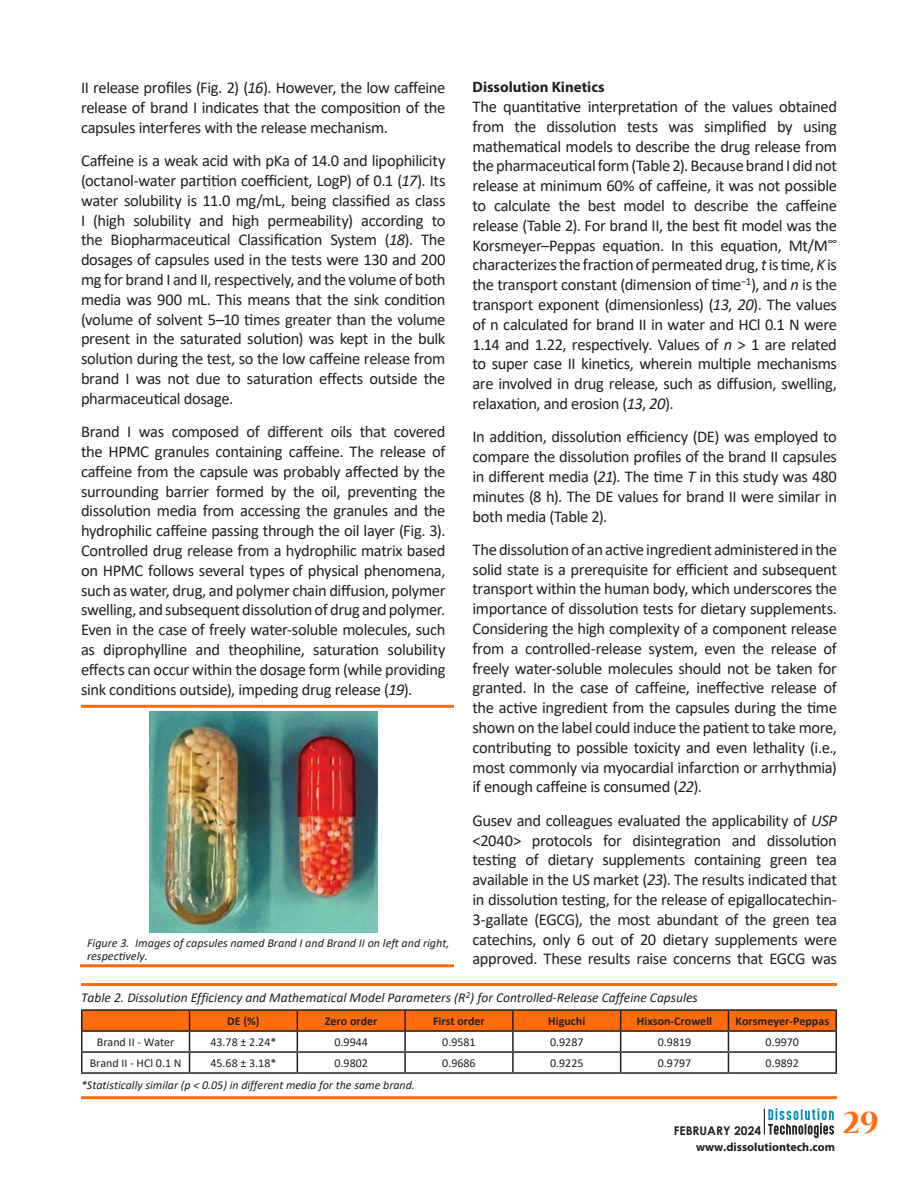
<style>
.page{position:relative;width:918px;height:1188px;background:#fff}
.page>*{position:absolute;margin:0;border:0;box-sizing:border-box;transform-origin:0 0}
.t1{font:700 36px "Nueva Std";color:#ff6b0d}
.BODY_COPY{font:16.5px/19.8px "Calibri";letter-spacing:-.02em;color:#231f20;text-align:justify}
.Header_2{font:700 15px "Myriad Pro";color:#231f20}
.Calendar-Event{font:italic 13.5px "Calibri";color:#231f20}
.t2{font:italic 12.15px/12.9px "Calibri";color:#231f20}
.Calendar-Event-2{font:12px "Calibri";color:#231f20}
.Calendar-Event-3{font:700 12px "Calibri";color:#231f20}
.Calendar-Event-4{font:italic 12px "Calibri";color:#231f20}
.t3{font:700 12px "Myriad Pro";color:#231f20}
.t4{font:700 12px "Century Gothic";color:#231f20}
.s1{font-style:italic}
</style>
<div class="page">
<svg style="left:764px;top:1108px;width:70px;height:30px"></svg>
<hr style="left:81px;top:705px;width:373px;height:3px;background:#ff6b0d">
<hr style="left:80px;top:964px;width:374px;height:3px;background:#ff6b0d">
<img style="left:150px;top:712px;width:227px;height:220px">
<hr style="left:81px;top:983px;width:756px;height:3px;background:#ff6b0d">
<hr style="left:81px;top:1009px;width:109px;height:2px;background:#231f20">
<hr style="left:190px;top:1009px;width:107px;height:2px;background:#231f20">
<hr style="left:297px;top:1009px;width:108px;height:2px;background:#231f20">
<hr style="left:405px;top:1009px;width:108px;height:2px;background:#231f20">
<hr style="left:513px;top:1009px;width:108px;height:2px;background:#231f20">
<hr style="left:621px;top:1009px;width:107px;height:2px;background:#231f20">
<hr style="left:728px;top:1009px;width:109px;height:2px;background:#231f20">
<svg style="left:81px;top:1010px;width:756px;height:62px"></svg>
<hr style="left:81px;top:1072px;width:109px;height:2px;background:#231f20">
<hr style="left:190px;top:1072px;width:107px;height:2px;background:#231f20">
<hr style="left:297px;top:1072px;width:108px;height:2px;background:#231f20">
<hr style="left:405px;top:1072px;width:108px;height:2px;background:#231f20">
<hr style="left:513px;top:1072px;width:108px;height:2px;background:#231f20">
<hr style="left:621px;top:1072px;width:107px;height:2px;background:#231f20">
<hr style="left:728px;top:1072px;width:109px;height:2px;background:#231f20">
<hr style="left:81px;top:1096px;width:756px;height:3px;background:#ff6b0d">
<p class="Header_2" style="left:472px;top:77px;width:134px">Dissolution Kinetics</p>
<p class="BODY_COPY" style="left:472px;top:96px;width:366px">The quantitative interpretation of the values obtained from the dissolution tests was simplified by using mathematical models to describe the drug release from the pharmaceutical form (Table 2). Because brand I did not release at minimum 60% of caffeine, it was not possible to calculate the best model to describe the caffeine release (Table 2). For brand II, the best fit model was the Korsmeyer–Peppas equation. In this equation, Mt/M<sup>∞ </sup>characterizes the fraction of permeated drug, <span class="s1">t</span> is time, <span class="s1">K</span> is the transport constant (dimension of time<sup>−1</sup>), and <span class="s1">n</span> is the transport exponent (dimensionless) (<span class="s1">13</span>, <span class="s1">20</span>). The values of n calculated for brand II in water and HCl 0.1 N were 1.14 and 1.22, respectively. Values of <span class="s1">n</span> &gt; 1 are related to super case II kinetics, wherein multiple mechanisms are involved in drug release, such as diffusion, swelling, relaxation, and erosion (<span class="s1">13</span>, <span class="s1">20</span>).</p>
<p class="BODY_COPY" style="left:472px;top:427px;width:366px">In addition, dissolution efficiency (DE) was employed to compare the dissolution profiles of the brand II capsules in different media (<span class="s1">21</span>). The time <span class="s1">T</span> in this study was 480 minutes (8 h). The DE values for brand II were similar in both media (Table 2).</p>
<p class="BODY_COPY" style="left:472px;top:539px;width:366px">The dissolution of an active ingredient administered in the solid state is a prerequisite for efficient and subsequent transport within the human body, which underscores the importance of dissolution tests for dietary supplements.<br>Considering the high complexity of a component release from a controlled-release system, even the release of freely water-soluble molecules should not be taken for granted. In the case of caffeine, ineffective release of the active ingredient from the capsules during the time shown on the label could induce the patient to take more, contributing to possible toxicity and even lethality (i.e., most commonly via myocardial infarction or arrhythmia) if enough caffeine is consumed (<span class="s1">22</span>).</p>
<p class="BODY_COPY" style="left:472px;top:810px;width:366px">Gusev and colleagues evaluated the applicability of <span class="s1">USP </span>&lt;2040&gt; protocols for disintegration and dissolution testing of dietary supplements containing green tea available in the US market (<span class="s1">23</span>). The results indicated that in dissolution testing, for the release of epigallocatechin-3-gallate (EGCG), the most abundant of the green tea catechins, only 6 out of 20 dietary supplements were approved. These results raise concerns that EGCG was</p>
<p class="BODY_COPY" style="left:81px;top:78px;width:366px">II release profiles (Fig. 2) (<span class="s1">16</span>). However, the low caffeine release of brand I indicates that the composition of the capsules interferes with the release mechanism.</p>
<p class="BODY_COPY" style="left:81px;top:150px;width:366px">Caffeine is a weak acid with pKa of 14.0 and lipophilicity (octanol-water partition coefficient, LogP) of 0.1 (<span class="s1">17</span>). Its water solubility is 11.0 mg/mL, being classified as class I (high solubility and high permeability) according to the Biopharmaceutical Classification System (<span class="s1">18</span>). The dosages of capsules used in the tests were 130 and 200 mg for brand I and II, respectively, and the volume of both media was 900 mL. This means that the sink condition (volume of solvent 5–10 times greater than the volume present in the saturated solution) was kept in the bulk solution during the test, so the low caffeine release from brand I was not due to saturation effects outside the pharmaceutical dosage.</p>
<p class="BODY_COPY" style="left:81px;top:421px;width:366px">Brand I was composed of different oils that covered the HPMC granules containing caffeine. The release of caffeine from the capsule was probably affected by the surrounding barrier formed by the oil, preventing the dissolution media from accessing the granules and the hydrophilic caffeine passing through the oil layer (Fig. 3).<br>Controlled drug release from a hydrophilic matrix based on HPMC follows several types of physical phenomena, such as water, drug, and polymer chain diffusion, polymer swelling, and subsequent dissolution of drug and polymer.<br>Even in the case of freely water-soluble molecules, such as diprophylline and theophiline, saturation solubility effects can occur within the dosage form (while providing sink conditions outside), impeding drug release (<span class="s1">19</span>).</p>
<p class="t2" style="left:87px;top:936px;width:364px">Figure 3. Images of capsules named Brand I and Brand II on left and right, respectively.</p>
<p class="Calendar-Event" style="left:81px;top:988px;width:618px">Table 2. Dissolution Efficiency and Mathematical Model Parameters (R<sup>2</sup>) for Controlled-Release Caffeine Capsules</p>
<p class="Calendar-Event-3" style="left:227px;top:1013px;width:34px">DE (%)</p>
<p class="Calendar-Event-3" style="left:325px;top:1013px;width:54px">Zero order</p>
<p class="Calendar-Event-3" style="left:433px;top:1013px;width:53px">First order</p>
<p class="Calendar-Event-3" style="left:548px;top:1013px;width:39px">Higuchi</p>
<p class="Calendar-Event-3" style="left:637px;top:1013px;width:77px">Hixson-Crowell</p>
<p class="Calendar-Event-3" style="left:736px;top:1013px;width:95px">Korsmeyer-Peppas</p>
<p class="Calendar-Event-2" style="left:97px;top:1034px;width:79px">Brand II - Water</p>
<p class="Calendar-Event-2" style="left:210px;top:1034px;width:68px">43.78 ± 2.24*</p>
<p class="Calendar-Event-2" style="left:334px;top:1034px;width:35px">0.9944</p>
<p class="Calendar-Event-2" style="left:442px;top:1034px;width:35px">0.9581</p>
<p class="Calendar-Event-2" style="left:550px;top:1034px;width:35px">0.9287</p>
<p class="Calendar-Event-2" style="left:658px;top:1034px;width:35px">0.9819</p>
<p class="Calendar-Event-2" style="left:766px;top:1034px;width:35px">0.9970</p>
<p class="Calendar-Event-2" style="left:90px;top:1055px;width:93px">Brand II - HCl 0.1 N</p>
<p class="Calendar-Event-2" style="left:210px;top:1055px;width:68px">45.68 ± 3.18*</p>
<p class="Calendar-Event-2" style="left:334px;top:1055px;width:35px">0.9802</p>
<p class="Calendar-Event-2" style="left:442px;top:1055px;width:35px">0.9686</p>
<p class="Calendar-Event-2" style="left:550px;top:1055px;width:35px">0.9225</p>
<p class="Calendar-Event-2" style="left:658px;top:1055px;width:35px">0.9797</p>
<p class="Calendar-Event-2" style="left:766px;top:1055px;width:35px">0.9892</p>
<p class="Calendar-Event-4" style="left:81px;top:1077px;width:335px">*Statistically similar (p &lt; 0.05) in different media for the same brand.</p>
<p class="t4" style="left:674px;top:1121px;width:89px">FEBRUARY 2024</p>
<p class="t3" style="left:696px;top:1139px;width:141px">www.dissolutiontech.com</p>
<h1 class="t1" style="left:843px;top:1105px;width:37px">29</h1>
</div>
